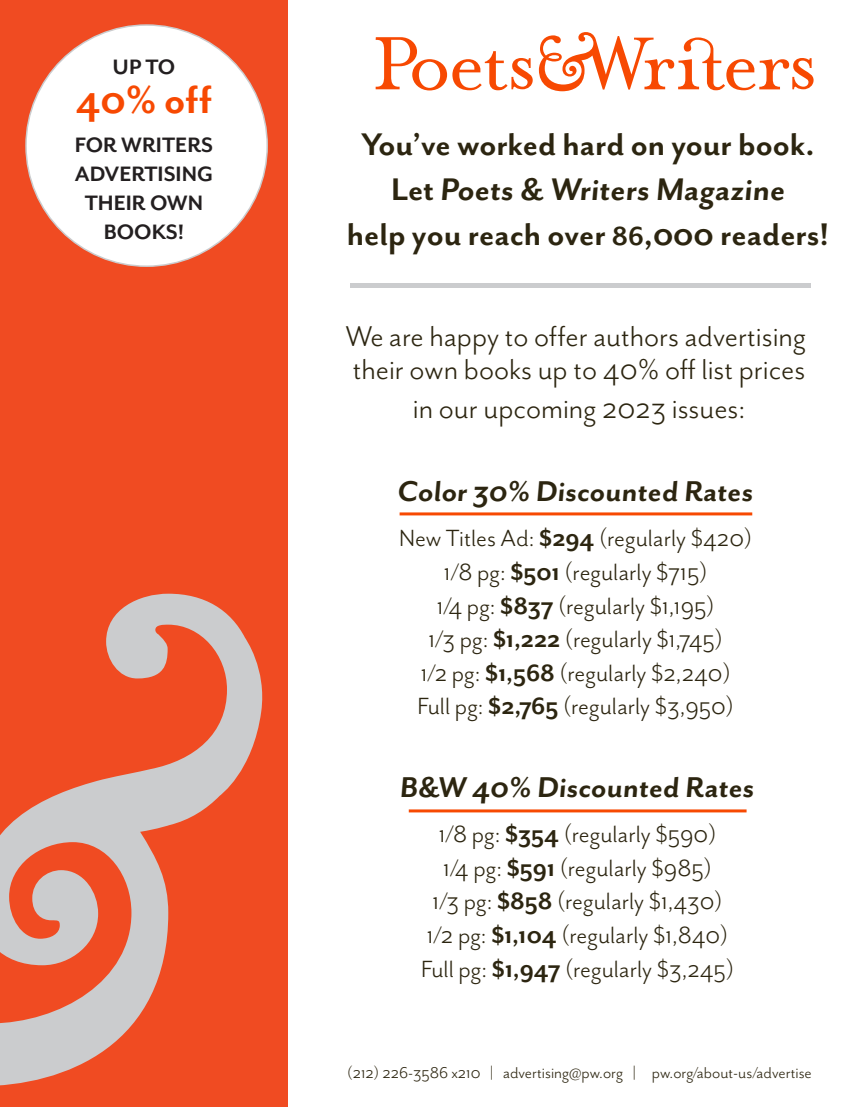
<style>
.page{position:relative;width:864px;height:1107px;background:#fff}
.page>*{position:absolute;margin:0;border:0;box-sizing:border-box;transform-origin:0 0}
.t1{font:90px "Mast Head Logo";color:#f74902}
.t2{font:700 45px "Mr Eaves San OT";color:#f74902}
.t3{font:700 36px/45px "Mr Eaves San OT";color:#2c2510;text-align:center}
.t4{font:33px/32.4px "Mr Eaves San OT";color:#2c2510}
.t5{font:700 33px "Mr Eaves San OT";color:#2c2510}
.t6{font:27px/33.6px "Mr Eaves San OT";color:#2c2510;text-align:center}
.t7{font:700 24px "Mr Eaves San OT";color:#231f20}
.t8{font:18px "Mr Eaves San OT";color:#2c2510}
.s1{font-size:30px}
.s2{font-weight:700}
</style>
<div class="page">
<div style="left:0;top:0;width:288px;height:1107px;background:#f04b22"></div>
<hr style="left:409px;top:809px;width:338px;height:3px;background:#f74902">
<hr style="left:400px;top:512px;width:352px;height:3px;background:#f74902">
<svg style="left:0;top:594px;width:263px;height:492px"></svg>
<div style="left:26px;top:25px;width:241px;height:241px;background:#fff;border-radius:50%"></div>
<hr style="left:350px;top:284px;width:460px;height:4px;background:#cbccce">
<p class="t7" style="left:113px;top:54px;width:64px">UP TO</p>
<p class="t2" style="left:76px;top:75px;width:138px">40% off</p>
<p class="t7" style="left:75px;top:132px;width:140px">FOR WRITERS</p>
<p class="t7" style="left:75px;top:161px;width:140px">ADVERTISING</p>
<p class="t7" style="left:85px;top:190px;width:120px">THEIR OWN</p>
<p class="t7" style="left:104px;top:218px;width:82px">BOOKS!</p>
<p class="t1" style="left:376px;top:6px;width:439px">ABC</p>
<p class="t3" style="left:347px;top:122px;width:484px">You’ve worked hard on your book.<br>Let Poets &amp; Writers Magazine<br>help you reach over <span class="s1">86</span>,000 readers!</p>
<p class="t4" style="left:345px;top:321px;width:462px">We are happy to offer authors advertising their own books up to 40% off list prices</p>
<p class="t4" style="left:413px;top:393px;width:334px">in our upcoming 2023 issues:</p>
<p class="t5" style="left:397px;top:474px;width:360px">Color 30% Discounted Rates</p>
<p class="t6" style="left:399px;top:522px;width:355px">New Titles Ad: <span class="s2">$294</span> (regularly $420)<br>1/8 pg: <span class="s2">$501</span> (regularly $715)<br>1/4 pg: <span class="s2">$837</span> (regularly $1,195)<br>1/3 pg: <span class="s2">$1,222</span> (regularly $1,745)<br>1/2 pg: <span class="s2">$1,568</span> (regularly $2,240)<br>Full pg: <span class="s2">$2,765</span> (regularly $3,950)</p>
<p class="t5" style="left:400px;top:769px;width:359px">B&amp;W 40% Discounted Rates</p>
<p class="t6" style="left:421px;top:817px;width:315px">1/8 pg: <span class="s2">$354</span> (regularly $590)<br>1/4 pg: <span class="s2">$591</span> (regularly $985)<br>1/3 pg: <span class="s2">$858</span> (regularly $1,430)<br>1/2 pg: <span class="s2">$1,104</span> (regularly $1,840)<br>Full pg: <span class="s2">$1,947</span> (regularly $3,245)</p>
<p class="t8" style="left:347px;top:1063px;width:466px">(212) 226-3586 x210 | advertising@pw.org | pw.org/about-us/advertise</p>
</div>
